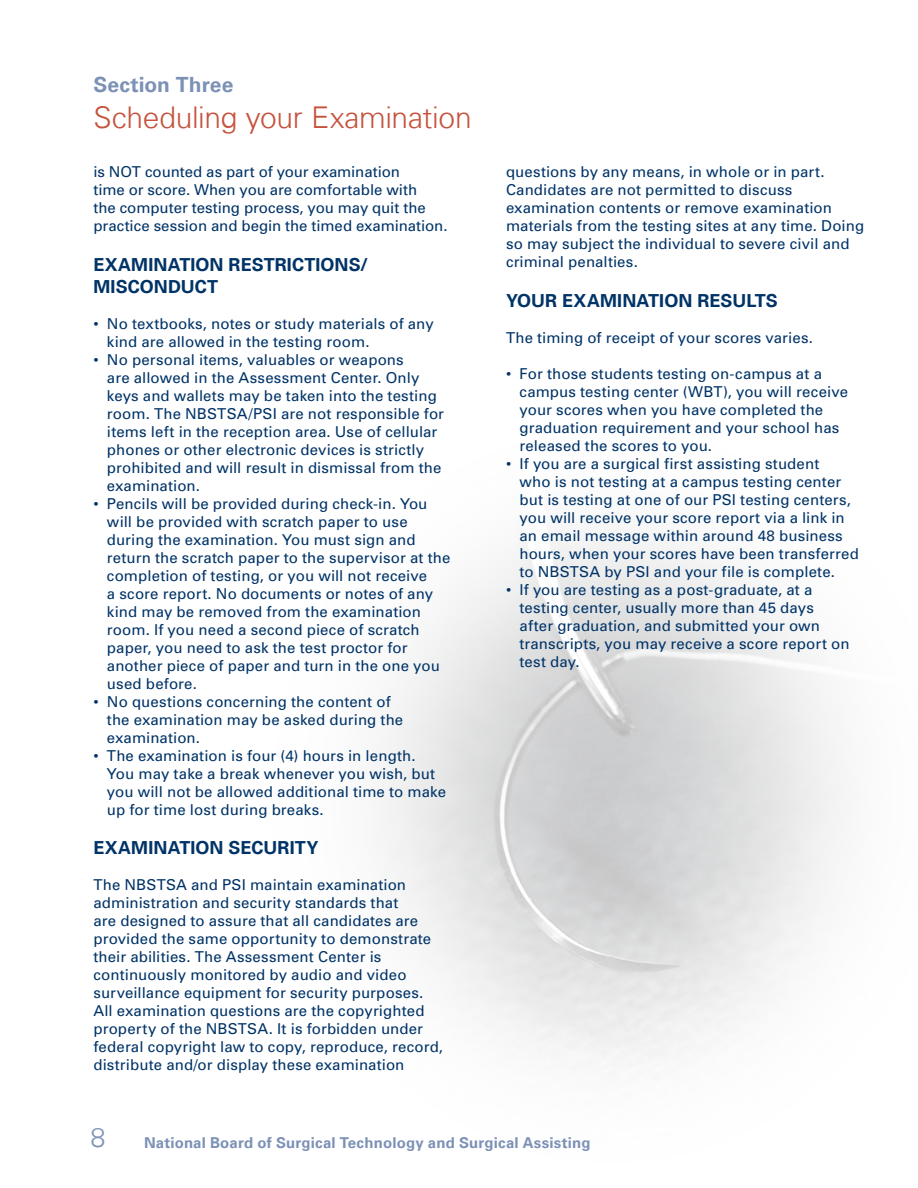
<style>
.page{position:relative;width:918px;height:1188px;background:#fff}
.page>*{position:absolute;margin:0;border:0;box-sizing:border-box;transform-origin:0 0}
.t1{font:300 30px "Univers";letter-spacing:-.01em;color:#c5523d}
.t2{font:300 27px "Univers";color:#7c91b6}
.title_3{font:700 21px "Univers";color:#7c91b6}
.Body_Text{font:700 18px/21.6px "Univers";letter-spacing:.005em;color:#003367}
.Bullets{font:700 18px "Univers";letter-spacing:.005em;color:#003367}
.Bullets-2{font:15px/18px "Univers";letter-spacing:.005em;color:#003367}
.Body_Text-2{font:15px/18px "Univers";letter-spacing:-.005em;color:#003367}
.t3{font:700 15px "Univers";letter-spacing:.01em;color:#7c91b6}
.Header_1{font:15px "Univers";letter-spacing:.005em;color:#003367}
</style>
<div class="page">
<img style="left:378px;top:531px;width:468px;height:530px">
<p class="title_3" style="left:93px;top:76px;width:142px">Section Three</p>
<p class="t1" style="left:93px;top:105px;width:380px">Scheduling your Examination</p>
<p class="Body_Text-2" style="left:93px;top:163px;width:356px">is NOT counted as part of your examination<br>time or score. When you are comfortable with<br>the computer testing process, you may quit the practice session and begin the timed examination.</p>
<p class="Body_Text" style="left:93px;top:255px;width:276px">EXAMINATION RESTRICTIONS/<br>MISCONDUCT</p>
<p class="Bullets-2" style="left:107px;top:314px;width:328px;text-indent:-14px">• No textbooks, notes or study materials of any kind are allowed in the testing room.</p>
<p class="Bullets-2" style="left:107px;top:350px;width:339px;text-indent:-14px">• No personal items, valuables or weapons<br>are allowed in the Assessment Center. Only keys and wallets may be taken into the testing room. The NBSTSA/PSI are not responsible for items left in the reception area. Use of cellular phones or other electronic devices is strictly prohibited and will result in dismissal from the examination.</p>
<p class="Bullets-2" style="left:107px;top:494px;width:345px;text-indent:-14px">• Pencils will be provided during check-in. You will be provided with scratch paper to use during the examination. You must sign and return the scratch paper to the supervisor at the completion of testing, or you will not receive<br>a score report. No documents or notes of any kind may be removed from the examination room. If you need a second piece of scratch paper, you need to ask the test proctor for another piece of paper and turn in the one you used before.</p>
<p class="Bullets-2" style="left:107px;top:692px;width:298px;text-indent:-14px">• No questions concerning the content of the examination may be asked during the examination.</p>
<p class="Bullets-2" style="left:107px;top:746px;width:341px;text-indent:-14px">• The examination is four (4) hours in length.<br>You may take a break whenever you wish, but you will not be allowed additional time to make up for time lost during breaks.</p>
<p class="Bullets" style="left:93px;top:840px;width:226px">EXAMINATION SECURITY</p>
<p class="Bullets-2" style="left:93px;top:876px;width:351px">The NBSTSA and PSI maintain examination administration and security standards that<br>are designed to assure that all candidates are provided the same opportunity to demonstrate their abilities. The Assessment Center is continuously monitored by audio and video surveillance equipment for security purposes.<br>All examination questions are the copyrighted property of the NBSTSA. It is forbidden under federal copyright law to copy, reproduce, record, distribute and/or display these examination</p>
<p class="Bullets-2" style="left:506px;top:163px;width:360px">questions by any means, in whole or in part.<br>Candidates are not permitted to discuss examination contents or remove examination materials from the testing sites at any time. Doing so may subject the individual to severe civil and criminal penalties.</p>
<p class="Body_Text" style="left:506px;top:291px;width:273px">YOUR EXAMINATION RESULTS</p>
<p class="Header_1" style="left:506px;top:329px;width:309px">The timing of receipt of your scores varies.</p>
<p class="Bullets-2" style="left:520px;top:365px;width:330px;text-indent:-14px">• For those students testing on-campus at a campus testing center (WBT), you will receive your scores when you have completed the graduation requirement and your school has released the scores to you.</p>
<p class="Bullets-2" style="left:520px;top:455px;width:341px;text-indent:-14px">• If you are a surgical first assisting student<br>who is not testing at a campus testing center but is testing at one of our PSI testing centers, you will receive your score report via a link in an email message within around 48 business hours, when your scores have been transferred to NBSTSA by PSI and your file is complete.</p>
<p class="Bullets-2" style="left:520px;top:581px;width:332px;text-indent:-14px">• If you are testing as a post-graduate, at a testing center, usually more than 45 days after graduation, and submitted your own transcripts, you may receive a score report on test day.</p>
<h2 class="t2" style="left:90px;top:1127px;width:17px">8</h2>
<p class="t3" style="left:144px;top:1136px;width:448px">National Board of Surgical Technology and Surgical Assisting</p>
</div>
